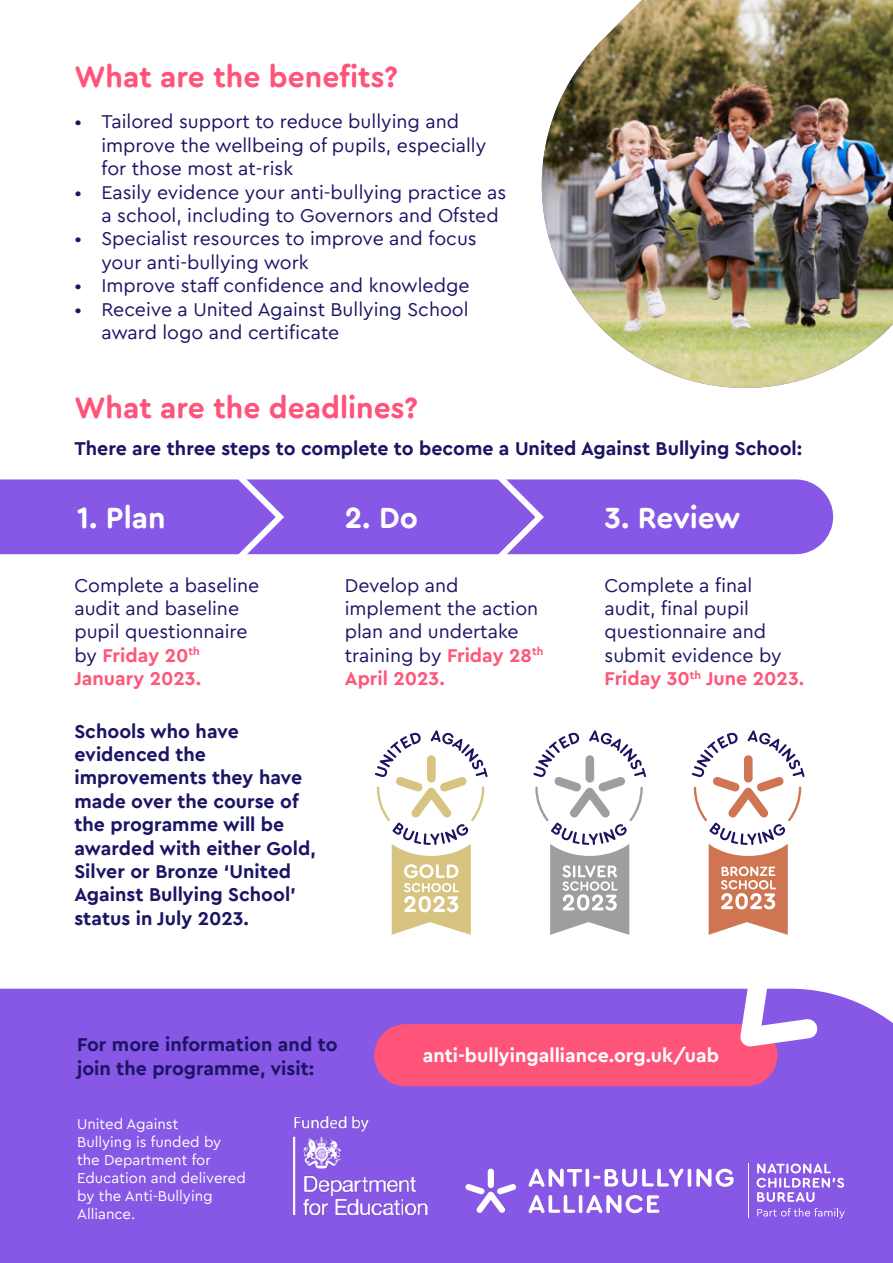
<style>
.page{position:relative;width:893px;height:1263px;background:#fff}
.page>*{position:absolute;margin:0;border:0;box-sizing:border-box;transform-origin:0 0}
.t1{font:700 30px "Cera Round Pro";color:#ff547a}
.t2{font:700 30px "Cera Round Pro";color:#fff}
.t3{font:19.5px/23.4px "Cera Pro";color:#1a1565}
.t4{font:700 19.5px/23.4px "Cera Pro";color:#1a1565}
.t5{font:700 19.5px "Cera Pro";color:#fff}
.t6{font:15px/18px "Cera Pro";color:#fff}
.s1{font-weight:700;color:#fd587b}
</style>
<div class="page">
<div style="left:0;top:989px;width:893px;height:274px;background:#8757e5"></div>
<div style="left:0;top:479px;width:833px;height:75px;background:#8757e5"></div>
<div style="left:374px;top:1024px;width:403px;height:62px;background:#ff547a;border-radius:31px"></div>
<img style="left:541px;top:0;width:352px;height:388px">
<svg style="left:740px;top:988px;width:78px;height:59px"></svg>
<svg style="left:226px;top:479px;width:62px;height:76px;background:#9970e8"></svg>
<svg style="left:486px;top:479px;width:62px;height:76px;background:#9970e8"></svg>
<img style="left:293px;top:1101px;width:147px;height:113px">
<svg style="left:757px;top:1163px;width:87px;height:39px"></svg>
<svg style="left:757px;top:1208px;width:88px;height:10px"></svg>
<hr style="left:748px;top:1163px;width:1px;height:55px;background:#fff">
<svg style="left:465px;top:1168px;width:51px;height:45px"></svg>
<svg style="left:529px;top:1169px;width:53px;height:18px"></svg>
<svg style="left:585px;top:1169px;width:4px;height:18px"></svg>
<svg style="left:593px;top:1169px;width:90px;height:18px"></svg>
<hr style="left:688px;top:1169px;width:3px;height:18px;background:#fff;border-radius:2px">
<svg style="left:696px;top:1169px;width:37px;height:18px"></svg>
<svg style="left:529px;top:1195px;width:46px;height:18px"></svg>
<hr style="left:579px;top:1195px;width:3px;height:18px;background:#fff;border-radius:2px">
<svg style="left:586px;top:1195px;width:73px;height:18px"></svg>
<svg style="left:375px;top:730px;width:113px;height:205px"></svg>
<svg style="left:533px;top:730px;width:113px;height:205px"></svg>
<svg style="left:692px;top:730px;width:112px;height:205px"></svg>
<h1 class="t1" style="left:74px;top:56px;width:325px">What are the benefits?</h1>
<p class="t3" style="left:101px;top:109px;width:386px;text-indent:-27px">• Tailored support to reduce bullying and improve the wellbeing of pupils, especially for those most at-risk</p>
<p class="t3" style="left:101px;top:180px;width:407px;text-indent:-27px">• Easily evidence your anti-bullying practice as a school, including to Governors and Ofsted</p>
<p class="t3" style="left:101px;top:226px;width:377px;text-indent:-27px">• Specialist resources to improve and focus your anti-bullying work</p>
<p class="t3" style="left:74px;top:273px;width:397px">• Improve staff confidence and knowledge</p>
<p class="t3" style="left:101px;top:297px;width:369px;text-indent:-27px">• Receive a United Against Bullying School award logo and certificate</p>
<h1 class="t1" style="left:74px;top:387px;width:345px">What are the deadlines?</h1>
<p class="t4" style="left:74px;top:436px;width:729px">There are three steps to complete to become a United Against Bullying School:</p>
<h1 class="t2" style="left:77px;top:497px;width:90px">1. Plan</h1>
<h1 class="t2" style="left:345px;top:497px;width:75px">2. Do</h1>
<h1 class="t2" style="left:604px;top:497px;width:137px">3. Review</h1>
<p class="t3" style="left:74px;top:572px;width:186px">Complete a baseline audit and baseline pupil questionnaire by <span class="s1">Friday 20</span><sup>th<br></sup><span class="s1">January 2023.</span></p>
<p class="t3" style="left:345px;top:572px;width:200px">Develop and implement the action plan and undertake training by <span class="s1">Friday 28</span><sup>th<br></sup><span class="s1">April 2023.</span></p>
<p class="t3" style="left:604px;top:572px;width:201px">Complete a final audit, final pupil questionnaire and submit evidence by<br><span class="s1">Friday 30</span><sup>th</sup> <span class="s1">June 2023.</span></p>
<p class="t4" style="left:74px;top:718px;width:243px">Schools who have evidenced the improvements they have made over the course of the programme will be awarded with either Gold,<br>Silver or Bronze ‘United<br>Against Bullying School’ status in July 2023.</p>
<p class="t4" style="left:77px;top:1032px;width:262px">For more information and to join the programme, visit:</p>
<p class="t5" style="left:423px;top:1042px;width:298px">anti-bullyingalliance.org.uk/uab</p>
<p class="t6" style="left:77px;top:1114px;width:170px">United Against<br>Bullying is funded by the Department for<br>Education and delivered by the Anti-Bullying<br>Alliance.</p>
</div>
